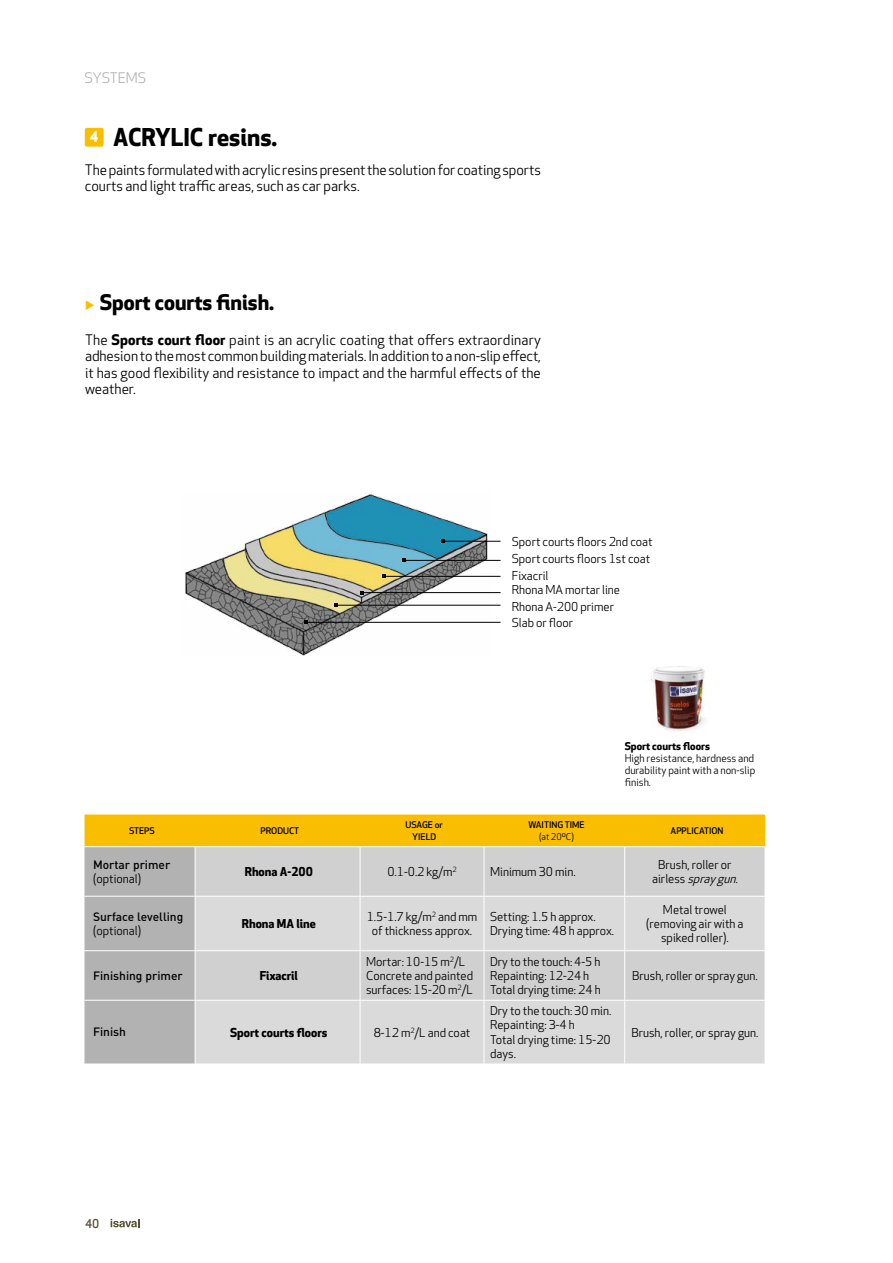
<style>
.page{position:relative;width:893px;height:1263px;background:#fff}
.page>*{position:absolute;margin:0;border:0;box-sizing:border-box;transform-origin:0 0}
.t1{font:700 24px "Apex New";color:#000}
.t2{font:700 21px "Apex New";color:#000}
.t3{font:14.25px/16.5px "Apex New";letter-spacing:-.005em;color:#000}
.t4{font:14.25px "Apex New";letter-spacing:-.015em;color:#b3b2b2}
.t5{font:12px/14.2px "Apex New";color:#000}
.t6{font:500 12px "DIN Pro";color:#000}
.t7{font:700 12px "Apex New";color:#000}
.t8{font:500 12px "Apex New";color:#555334}
.t9{font:10.5px/12px "Apex New";color:#000;text-align:justify}
.t10{font:700 10.5px "Apex New";color:#000}
.t11{font:500 9px/12px "Apex New";color:#000;text-align:center}
.t12{font:9px "Apex New";color:#000}
.s1{font-size:14.25px;color:#fff}
.s2{font-size:12.75px;color:#f9be00}
.s3{font-weight:700}
.s4{font-style:italic}
</style>
<div class="page">
<svg style="left:111px;top:1219px;width:28px;height:8px"></svg>
<img style="left:185px;top:494px;width:304px;height:162px">
<hr style="left:404px;top:560px;width:96px;height:1px;background:#000">
<svg style="left:402px;top:558px;width:4px;height:4px"></svg>
<hr style="left:443px;top:541px;width:57px;height:1px;background:#000">
<svg style="left:441px;top:539px;width:4px;height:4px"></svg>
<hr style="left:384px;top:576px;width:116px;height:1px;background:#000">
<svg style="left:382px;top:574px;width:4px;height:4px"></svg>
<hr style="left:362px;top:592px;width:138px;height:1px;background:#000">
<hr style="left:336px;top:605px;width:164px;height:1px;background:#000">
<svg style="left:334px;top:603px;width:4px;height:4px"></svg>
<hr style="left:306px;top:622px;width:194px;height:1px;background:#000">
<svg style="left:304px;top:620px;width:4px;height:4px"></svg>
<div style="left:85px;top:128px;width:19px;height:19px;background:#f9be00;border-radius:2px"></div>
<svg style="left:85px;top:814px;width:680px;height:249px"></svg>
<div style="left:196px;top:847px;width:569px;height:49px;background:#d0d0d0"></div>
<svg style="left:196px;top:897px;width:569px;height:166px;fill:#dadada"></svg>
<hr style="left:85px;top:896px;width:110px;height:1px;background:#fff">
<hr style="left:85px;top:1000px;width:110px;height:1px;background:#fff">
<hr style="left:195px;top:896px;width:165px;height:1px;background:#fff">
<hr style="left:195px;top:1000px;width:165px;height:1px;background:#fff">
<hr style="left:85px;top:846px;width:110px;height:1px;background:#fff">
<hr style="left:195px;top:846px;width:165px;height:1px;background:#fff">
<hr style="left:360px;top:846px;width:124px;height:1px;background:#fff">
<hr style="left:484px;top:846px;width:141px;height:1px;background:#fff">
<hr style="left:625px;top:846px;width:140px;height:1px;background:#fff">
<hr style="left:85px;top:950px;width:110px;height:1px;background:#fff">
<hr style="left:195px;top:847px;width:1px;height:49px;background:#fff">
<hr style="left:360px;top:847px;width:1px;height:49px;background:#fff">
<hr style="left:484px;top:847px;width:1px;height:49px;background:#fff">
<hr style="left:624px;top:847px;width:1px;height:49px;background:#fff">
<hr style="left:484px;top:896px;width:141px;height:1px;background:#fff">
<hr style="left:625px;top:896px;width:140px;height:1px;background:#fff">
<hr style="left:624px;top:896px;width:1px;height:54px;background:#fff">
<hr style="left:624px;top:951px;width:1px;height:49px;background:#fff">
<hr style="left:484px;top:1000px;width:141px;height:1px;background:#fff">
<hr style="left:625px;top:1000px;width:140px;height:1px;background:#fff">
<hr style="left:624px;top:1000px;width:1px;height:63px;background:#fff">
<hr style="left:195px;top:896px;width:1px;height:54px;background:#fff">
<hr style="left:195px;top:951px;width:1px;height:49px;background:#fff">
<hr style="left:195px;top:1000px;width:1px;height:63px;background:#fff">
<hr style="left:360px;top:896px;width:1px;height:54px;background:#fff">
<hr style="left:484px;top:896px;width:1px;height:54px;background:#fff">
<hr style="left:360px;top:951px;width:1px;height:49px;background:#fff">
<hr style="left:484px;top:951px;width:1px;height:49px;background:#fff">
<hr style="left:360px;top:1000px;width:1px;height:63px;background:#fff">
<hr style="left:484px;top:1000px;width:1px;height:63px;background:#fff">
<hr style="left:360px;top:896px;width:124px;height:1px;background:#fff">
<hr style="left:195px;top:950px;width:165px;height:1px;background:#fff">
<hr style="left:360px;top:950px;width:124px;height:1px;background:#fff">
<hr style="left:484px;top:950px;width:141px;height:1px;background:#fff">
<hr style="left:625px;top:950px;width:140px;height:1px;background:#fff">
<hr style="left:360px;top:1000px;width:124px;height:1px;background:#fff">
<img style="left:651px;top:666px;width:54px;height:66px">
<p class="t4" style="left:85px;top:69px;width:63px">SYSTEMS</p>
<h1 class="t1" style="left:90px;top:119px;width:189px"><span class="s1">4</span> ACRYLIC resins.</h1>
<p class="t3" style="left:85px;top:161px;width:458px">The paints formulated with acrylic resins present the solution for coating sports courts and light traffic areas, such as car parks.</p>
<h2 class="t2" style="left:85px;top:287px;width:191px"><span class="s2">▶</span> Sport courts finish.</h2>
<p class="t3" style="left:85px;top:331px;width:457px;text-align:justify">The <span class="s3">Sports court floor</span> paint is an acrylic coating that offers extraordinary adhesion to the most common building materials. In addition to a non-slip effect, it has good flexibility and resistance to impact and the harmful effects of the weather.</p>
<p class="t5" style="left:512px;top:534px;width:142px">Sport courts floors 2nd coat</p>
<p class="t5" style="left:512px;top:552px;width:140px">Sport courts floors 1st coat</p>
<p class="t5" style="left:512px;top:568px;width:38px">Fixacril</p>
<p class="t5" style="left:512px;top:583px;width:110px">Rhona MA mortar line</p>
<p class="t5" style="left:512px;top:599px;width:104px">Rhona A-200 primer</p>
<p class="t5" style="left:512px;top:616px;width:63px">Slab or floor</p>
<p class="t11" style="left:129px;top:824px;width:27px">STEPS</p>
<p class="t11" style="left:260px;top:824px;width:40px">PRODUCT</p>
<p class="t11" style="left:405px;top:818px;width:39px">USAGE or<br>YIELD</p>
<p class="t11" style="left:528px;top:818px;width:58px">WAITING TIME</p>
<p class="t12" style="left:539px;top:831px;width:36px">(at 20⁰C)</p>
<p class="t10" style="left:625px;top:739px;width:87px">Sport courts floors</p>
<p class="t9" style="left:625px;top:752px;width:132px">High resistance, hardness and durability paint with a non-slip finish.</p>
<p class="t11" style="left:671px;top:824px;width:54px">APPLICATION</p>
<p class="t6" style="left:93px;top:854px;width:79px">Mortar primer</p>
<p class="t5" style="left:93px;top:871px;width:50px">(optional)</p>
<p class="t6" style="left:93px;top:906px;width:92px">Surface levelling</p>
<p class="t5" style="left:93px;top:923px;width:50px">(optional)</p>
<p class="t7" style="left:245px;top:863px;width:70px">Rhona A-200</p>
<p class="t5" style="left:387px;top:864px;width:71px">0.1-0.2 kg/m<sup>2</sup></p>
<p class="t5" style="left:490px;top:864px;width:87px">Minimum 30 min.</p>
<p class="t5" style="left:652px;top:857px;width:91px;text-align:center">Brush, roller or<br>a i r l e s s <span class="s4">spraygun.</span></p>
<p class="t7" style="left:242px;top:915px;width:75px">Rhona MA line</p>
<p class="t5" style="left:367px;top:909px;width:112px;text-align:center">1.5-1.7 kg/m<sup>2</sup> and mm of thickness approx.</p>
<p class="t5" style="left:490px;top:909px;width:126px">Setting: 1.5 h approx.<br>Drying time: 48 h approx.</p>
<p class="t5" style="left:646px;top:902px;width:99px;text-align:center">Metal trowel (removing air with a spiked roller).</p>
<p class="t6" style="left:93px;top:966px;width:91px">Finishing primer</p>
<p class="t7" style="left:260px;top:967px;width:40px">Fixacril</p>
<p class="t5" style="left:366px;top:954px;width:109px">Mortar: 10-15 m<sup>2</sup>/L<br>Concrete and painted surfaces: 15-20 m<sup>2</sup>/L</p>
<p class="t5" style="left:490px;top:954px;width:112px">Dry to the touch: 4-5 h<br>Repainting: 12-24 h<br>Total drying time: 24 h</p>
<p class="t6" style="left:93px;top:1022px;width:34px">Finish</p>
<p class="t7" style="left:230px;top:1023px;width:99px">Sport courts floors</p>
<p class="t5" style="left:374px;top:1025px;width:98px">8-12 m<sup>2</sup>/L and coat</p>
<p class="t5" style="left:490px;top:1004px;width:123px">Dry to the touch: 30 min.<br>Repainting: 3-4 h<br>Total drying time: 15-20 days.</p>
<p class="t5" style="left:632px;top:968px;width:127px">Brush, roller or spray gun.</p>
<p class="t5" style="left:631px;top:1025px;width:129px">Brush, roller, or spray gun.</p>
<p class="t8" style="left:85px;top:1215px;width:16px">40</p>
</div>
